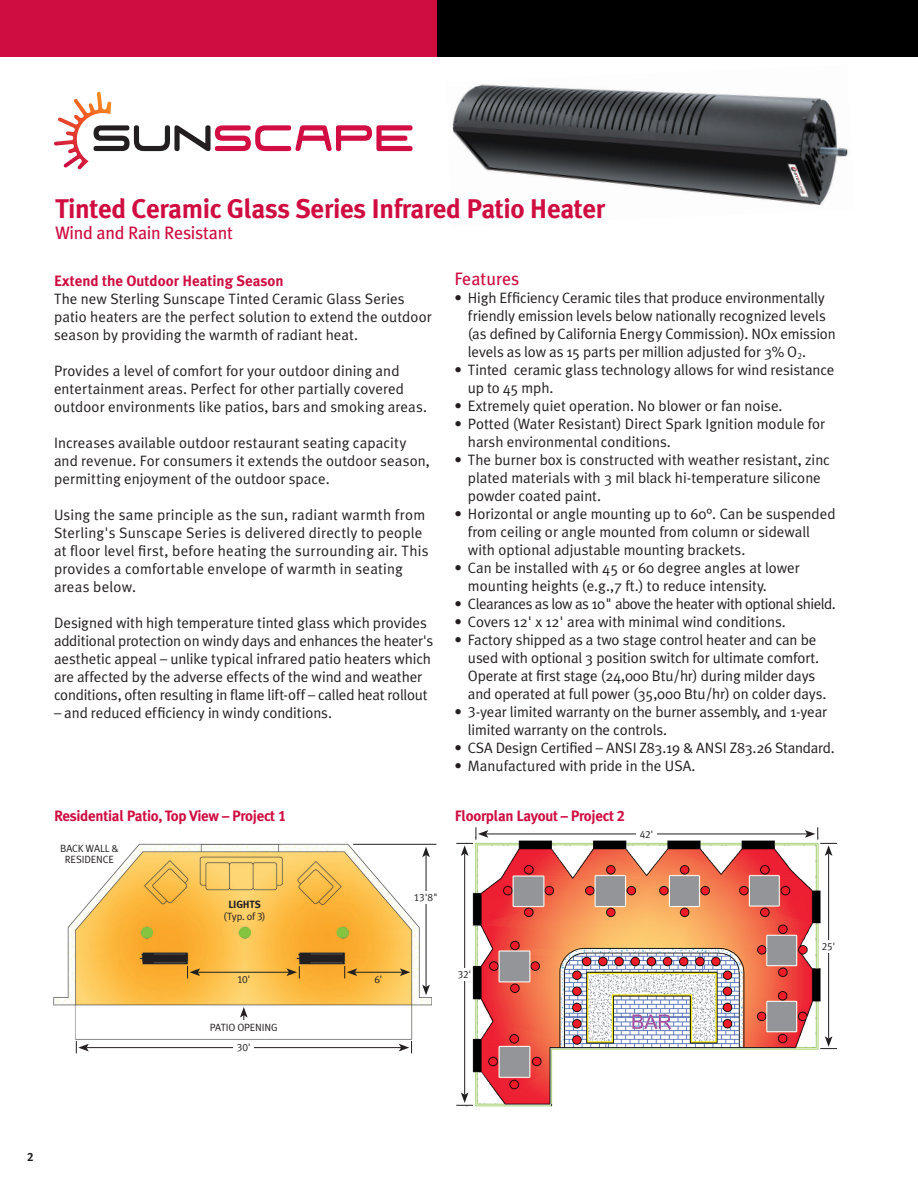
<style>
.page{position:relative;width:918px;height:1188px;background:#fff}
.page>*{position:absolute;margin:0;border:0;box-sizing:border-box;transform-origin:0 0}
.t1{font:700 27px "Meta Plus";letter-spacing:-.015em;color:#cf0d41}
.t2{font:18px "Meta Plus";letter-spacing:-.015em;color:#cf0d41}
.t3{font:15px/18px "Meta Plus Normal";color:#231f20}
.t4{font:700 15px "Meta Plus";letter-spacing:-.02em;color:#cf0d41}
.t5{font:15px "Meta Plus Normal";letter-spacing:-.03em;color:#231f20}
.t6{font:700 15px "Meta Plus";color:#cf0d41}
.t7{font:12px "Meta Plus Bold Caps";color:#231f20}
.t8{font:10.5px "Meta Plus Normal Caps";letter-spacing:-.01em;color:#231f20}
.t9{font:10.5px "Meta Plus Normal";color:#231f20}
.t10{font:10.5px "Meta Plus Bold Caps";letter-spacing:-.02em;color:#231f20}
.s1{font-family:"Meta Plus Normal Caps"}
.s2{font-family:"Meta Plus Bold Caps";font-weight:400}
</style>
<div class="page">
<div style="left:437px;top:0;width:481px;height:57px;background:#000"></div>
<div style="left:0;top:0;width:437px;height:57px;background:#cf0d41"></div>
<img style="left:452px;top:84px;width:396px;height:121px">
<img style="left:53px;top:843px;width:379px;height:201px">
<img style="left:465px;top:830px;width:371px;height:277px">
<hr style="left:426px;top:855px;width:1px;height:132px;background:#231f20">
<svg style="left:422px;top:985px;width:8px;height:10px"></svg>
<svg style="left:422px;top:847px;width:8px;height:10px"></svg>
<hr style="left:464px;top:854px;width:1px;height:241px;background:#231f20">
<hr style="left:828px;top:854px;width:1px;height:185px;background:#231f20">
<svg style="left:240px;top:1007px;width:8px;height:13px"></svg>
<hr style="left:86px;top:1047px;width:315px;height:1px;background:#231f20">
<hr style="left:198px;top:972px;width:91px;height:1px;background:#231f20">
<hr style="left:355px;top:972px;width:47px;height:1px;background:#231f20">
<svg style="left:400px;top:968px;width:10px;height:8px"></svg>
<hr style="left:353px;top:844px;width:83px;height:1px;background:#231f20">
<div style="left:406px;top:892px;width:40px;height:12px;background:#fff"></div>
<div style="left:458px;top:968px;width:14px;height:12px;background:#fff"></div>
<div style="left:822px;top:940px;width:14px;height:12px;background:#fff"></div>
<div style="left:234px;top:1042px;width:20px;height:12px;background:#fff"></div>
<div style="left:197px;top:1021px;width:93px;height:12px;background:#fff"></div>
<svg style="left:76px;top:1041px;width:13px;height:12px"></svg>
<svg style="left:187px;top:966px;width:13px;height:12px"></svg>
<svg style="left:344px;top:966px;width:13px;height:12px"></svg>
<svg style="left:286px;top:966px;width:14px;height:12px"></svg>
<svg style="left:399px;top:1041px;width:13px;height:12px"></svg>
<svg style="left:456px;top:1092px;width:17px;height:14px"></svg>
<svg style="left:820px;top:1036px;width:17px;height:13px"></svg>
<hr style="left:486px;top:834px;width:321px;height:1px;background:#231f20">
<div style="left:637px;top:828px;width:20px;height:12px;background:#fff"></div>
<svg style="left:456px;top:827px;width:32px;height:29px"></svg>
<svg style="left:805px;top:827px;width:32px;height:29px"></svg>
<svg style="left:54px;top:92px;width:359px;height:77px"></svg>
<p class="t1" style="left:55px;top:193px;width:552px">Tinted Ceramic Glass Series Infrared Patio Heater</p>
<p class="t2" style="left:55px;top:223px;width:179px">Wind and Rain Resistant</p>
<p class="t6" style="left:54px;top:272px;width:231px">Extend the Outdoor Heating Season</p>
<p class="t3" style="left:54px;top:289px;width:379px">The new Sterling Sunscape Tinted Ceramic Glass Series patio heaters are the perfect solution to extend the outdoor season by providing the warmth of radiant heat.</p>
<p class="t3" style="left:54px;top:361px;width:375px">Provides a level of comfort for your outdoor dining and entertainment areas. Perfect for other partially covered outdoor environments like patios, bars and smoking areas.</p>
<p class="t3" style="left:54px;top:433px;width:377px">Increases available outdoor restaurant seating capacity and revenue. For consumers it extends the outdoor season, permitting enjoyment of the outdoor space.</p>
<p class="t3" style="left:54px;top:505px;width:376px">Using the same principle as the sun, radiant warmth from Sterling's Sunscape Series is delivered directly to people at floor level first, before heating the surrounding air. This provides a comfortable envelope of warmth in seating areas below.</p>
<p class="t3" style="left:54px;top:613px;width:381px">Designed with high temperature tinted glass which provides additional protection on windy days and enhances the heater's aesthetic appeal – unlike typical infrared patio heaters which are affected by the adverse effects of the wind and weather conditions, often resulting in flame lift-off – called heat rollout</p>
<p class="t3" style="left:54px;top:703px;width:280px">– and reduced efficiency in windy conditions.</p>
<p class="t2" style="left:454px;top:269px;width:67px">Features</p>
<p class="t3" style="left:468px;top:289px;width:369px;text-indent:-14px">• High Efficiency Ceramic tiles that produce environmentally friendly emission levels below nationally recognized levels (as defined by California Energy Commission). NOx emission levels as low as 15 parts per million adjusted for 3% O<sub>2</sub>.</p>
<p class="t3" style="left:468px;top:361px;width:368px;text-indent:-14px">• Tinted ceramic glass technology allows for wind resistance up to 45 mph.</p>
<p class="t3" style="left:454px;top:397px;width:330px">• Extremely quiet operation. No blower or fan noise.</p>
<p class="t3" style="left:468px;top:415px;width:359px;text-indent:-14px">• Potted (Water Resistant) Direct Spark Ignition module for harsh environmental conditions.</p>
<p class="t3" style="left:468px;top:451px;width:363px;text-indent:-14px">• The burner box is constructed with weather resistant, zinc plated materials with 3 mil black hi-temperature silicone powder coated paint.</p>
<p class="t3" style="left:468px;top:505px;width:369px;text-indent:-14px">• Horizontal or angle mounting up to 60°. Can be suspended from ceiling or angle mounted from column or sidewall with optional adjustable mounting brackets.</p>
<p class="t3" style="left:468px;top:559px;width:333px;text-indent:-14px">• Can be installed with 45 or 60 degree angles at lower mounting heights (e.g.,7 ft.) to reduce intensity.</p>
<p class="t5" style="left:454px;top:595px;width:383px">• Clearances as low as 10" above the heater with optional shield.</p>
<p class="t3" style="left:454px;top:613px;width:333px">• Covers 12' x 12' area with minimal wind conditions.</p>
<p class="t3" style="left:468px;top:631px;width:360px;text-indent:-14px">• Factory shipped as a two stage control heater and can be used with optional 3 position switch for ultimate comfort.<br>Operate at first stage (24,000 Btu/hr) during milder days and operated at full power (35,000 Btu/hr) on colder days.</p>
<p class="t3" style="left:468px;top:703px;width:361px;text-indent:-14px">• <span class="s1">3</span>-year limited warranty on the burner assembly, and 1-year limited warranty on the controls.</p>
<p class="t3" style="left:454px;top:739px;width:382px">• CSA Design Certified – ANSI Z83.19 &amp; ANSI Z83.26 Standard.</p>
<p class="t3" style="left:454px;top:757px;width:243px">• Manufactured with pride in the USA.</p>
<p class="t4" style="left:54px;top:807px;width:234px">Residential Patio, Top View – Project <span class="s2">1</span></p>
<p class="t4" style="left:455px;top:807px;width:172px">Floorplan Layout – Project <span class="s2">2</span></p>
<p class="t8" style="left:60px;top:843px;width:60px">BACK WALL &amp;</p>
<p class="t8" style="left:65px;top:853px;width:51px">RESIDENCE</p>
<p class="t10" style="left:228px;top:898px;width:34px">LIGHTS</p>
<p class="t9" style="left:224px;top:910px;width:44px">(Typ. of <span class="s1">3</span>)</p>
<p class="t8" style="left:414px;top:892px;width:26px">13'8"</p>
<p class="t8" style="left:640px;top:828px;width:15px">42'</p>
<p class="t8" style="left:237px;top:974px;width:15px">10'</p>
<p class="t8" style="left:375px;top:974px;width:10px">6'</p>
<p class="t8" style="left:210px;top:1021px;width:69px">PATIO OPENING</p>
<p class="t8" style="left:237px;top:1042px;width:15px">30'</p>
<p class="t8" style="left:458px;top:968px;width:15px">32'</p>
<p class="t8" style="left:822px;top:940px;width:15px">25'</p>
<p class="t7" style="left:27px;top:1150px;width:8px">2</p>
</div>
